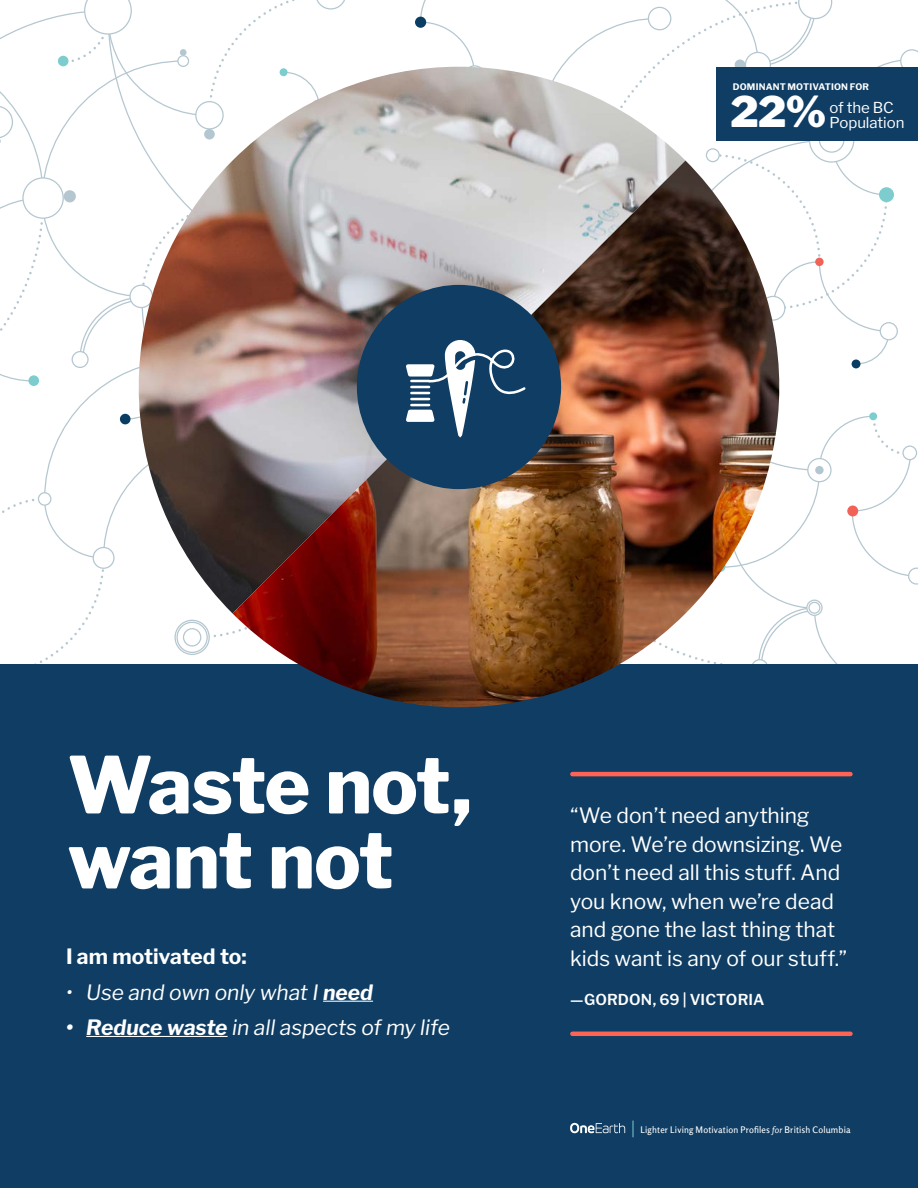
<style>
.page{position:relative;width:918px;height:1188px;background:#fff}
.page>*{position:absolute;margin:0;border:0;box-sizing:border-box;transform-origin:0 0}
.t1{font:800 78px/75px "Libre Franklin";letter-spacing:-.02em;color:#fff}
.t2{font:900 42px "Libre Franklin";color:#fff}
.t3{font:21px/28.5px "Libre Franklin";letter-spacing:-.005em;color:#fff}
.t4{font:italic 21px "Libre Franklin";color:#fff}
.t5{font:700 21px "Libre Franklin";letter-spacing:-.01em;color:#fff}
.t6{font:600 15px "Libre Franklin";letter-spacing:.01em;color:#fff}
.t7{font:15px/15px "Libre Franklin";letter-spacing:-.005em;color:#fff}
.t8{font:500 9px "Rosario";letter-spacing:.02em;color:#fff}
.t9{font:700 9px "Libre Franklin";letter-spacing:.01em;color:#fff}
.s1{font-weight:700}
.s2{font-weight:400;font-style:italic}
</style>
<div class="page">
<svg style="left:2px;top:497px;width:104px;height:167px"></svg>
<svg style="left:561px;top:0;width:336px;height:664px"></svg>
<svg style="left:807px;top:600px;width:15px;height:15px"></svg>
<div style="left:806px;top:600px;width:17px;height:16px;border:1px solid #b4c7d0;border-radius:50%"></div>
<div style="left:810px;top:118px;width:44px;height:44px;background:#fff;border-radius:50%"></div>
<div style="left:809px;top:117px;width:45px;height:46px;border:1px solid #b4c7d0;border-radius:50%"></div>
<div style="left:464px;top:65px;width:22px;height:22px;border:1px solid #b4c7d0;border-radius:50%"></div>
<svg style="left:58px;top:0;width:74px;height:65px"></svg>
<svg style="left:798px;top:0;width:34px;height:19px"></svg>
<div style="left:22px;top:177px;width:42px;height:42px;border:1px solid #b4c7d0;border-radius:50%"></div>
<div style="left:819px;top:127px;width:26px;height:26px;border:1px solid #b4c7d0;border-radius:50%"></div>
<div style="left:745px;top:52px;width:25px;height:25px;background:#fff;border-radius:50%"></div>
<div style="left:745px;top:52px;width:26px;height:26px;border:1px solid #b4c7d0;border-radius:50%"></div>
<svg style="left:141px;top:0;width:335px;height:67px"></svg>
<div style="left:38px;top:493px;width:13px;height:12px;background:#fff;border-radius:50%"></div>
<div style="left:38px;top:492px;width:13px;height:14px;border:1px solid #b4c7d0;border-radius:50%"></div>
<div style="left:58px;top:56px;width:11px;height:10px;background:#7dcdce;border-radius:50%"></div>
<div style="left:178px;top:56px;width:11px;height:10px;background:#fff;border-radius:50%"></div>
<div style="left:177px;top:55px;width:12px;height:12px;border:1px solid #b4c7d0;border-radius:50%"></div>
<div style="left:93px;top:548px;width:21px;height:20px;background:#fff;border-radius:50%"></div>
<div style="left:93px;top:547px;width:22px;height:22px;border:1px solid #b4c7d0;border-radius:50%"></div>
<div style="left:415px;top:17px;width:11px;height:11px;background:#093d63;border-radius:50%"></div>
<svg style="left:908px;top:568px;width:10px;height:17px"></svg>
<div style="left:648px;top:7px;width:23px;height:23px;background:#fff;border-radius:50%"></div>
<div style="left:648px;top:7px;width:23px;height:23px;border:1px solid #b4c7d0;border-radius:50%"></div>
<svg style="left:900px;top:49px;width:18px;height:19px"></svg>
<div style="left:706px;top:149px;width:13px;height:13px;background:#fff;border-radius:50%"></div>
<div style="left:706px;top:148px;width:14px;height:14px;border:1px solid #b4c7d0;border-radius:50%"></div>
<svg style="left:177px;top:622px;width:30px;height:30px"></svg>
<div style="left:176px;top:622px;width:32px;height:31px;border:1px solid #b4c7d0;border-radius:50%"></div>
<div style="left:184px;top:629px;width:17px;height:17px;background:#fff;border-radius:50%"></div>
<div style="left:183px;top:628px;width:18px;height:19px;border:1px solid #b4c7d0;border-radius:50%"></div>
<div style="left:72px;top:351px;width:17px;height:17px;border:1px solid #b4c7d0;border-radius:50%"></div>
<div style="left:809px;top:602px;width:11px;height:11px;background:#fff;border-radius:50%"></div>
<div style="left:808px;top:602px;width:12px;height:12px;border:1px solid #b4c7d0;border-radius:50%"></div>
<div style="left:735px;top:59px;width:10px;height:11px;background:#b4c7d0;border-radius:50%"></div>
<svg style="left:0;top:106px;width:46px;height:280px"></svg>
<div style="left:180px;top:49px;width:7px;height:7px;background:#b4c7d0;border-radius:50%"></div>
<div style="left:64px;top:190px;width:12px;height:12px;background:#b4c7d0;border-radius:50%"></div>
<div style="left:28px;top:375px;width:11px;height:11px;background:#7dcdce;border-radius:50%"></div>
<div style="left:880px;top:323px;width:17px;height:17px;background:#fff;border-radius:50%"></div>
<div style="left:880px;top:322px;width:18px;height:18px;border:1px solid #b4c7d0;border-radius:50%"></div>
<div style="left:815px;top:258px;width:9px;height:8px;background:#f16356;border-radius:50%"></div>
<div style="left:879px;top:187px;width:15px;height:15px;background:#7dcdce;border-radius:50%"></div>
<div style="left:902px;top:446px;width:15px;height:14px;border:1px solid #b4c7d0;border-radius:50%"></div>
<div style="left:0;top:664px;width:918px;height:524px;background:#0f3d63"></div>
<img style="left:107px;top:67px;width:578px;height:546px">
<img style="left:233px;top:161px;width:578px;height:547px">
<div style="left:357px;top:285px;width:204px;height:204px;background:#0f3d63;border-radius:50%"></div>
<hr style="left:323px;top:1001px;width:50px;height:1px;background:#fff">
<hr style="left:86px;top:1036px;width:142px;height:1px;background:#fff">
<div style="left:717px;top:68px;width:201px;height:73px;background:#0f3d63"></div>
<svg style="left:570px;top:1123px;width:55px;height:10px"></svg>
<svg style="left:633px;top:1121px;width:1px;height:16px"></svg>
<hr style="left:572px;top:1032px;width:278px;height:4px;background:#ff6354">
<hr style="left:572px;top:772px;width:278px;height:4px;background:#ff6354">
<img style="left:403px;top:338px;width:307px;height:241px">
<p class="t9" style="left:733px;top:79px;width:138px">DOMINANT MOTIVATION FOR</p>
<p class="t2" style="left:730px;top:79px;width:97px">22%</p>
<p class="t7" style="left:829px;top:98px;width:76px">of the BC<br>Population</p>
<p class="t1" style="left:67px;top:740px;width:406px">Waste not, want not</p>
<p class="t5" style="left:66px;top:940px;width:182px">I am motivated to:</p>
<p class="t4" style="left:66px;top:976px;width:309px">• Use and own only what I <span class="s1">need</span></p>
<p class="t4" style="left:66px;top:1011px;width:385px"><span class="s1">• Reduce waste</span> in all aspects of my life</p>
<p class="t3" style="left:570px;top:799px;width:279px">“We don’t need anything more. We’re downsizing. We don’t need all this stuff. And you know, when we’re dead and gone the last thing that kids want is any of our stuff.”</p>
<p class="t6" style="left:570px;top:987px;width:196px">—GORDON, 69 | VICTORIA</p>
<p class="t8" style="left:640px;top:1123px;width:212px">Lighter Living Motivation Profiles <span class="s2">for</span> British Columbia</p>
</div>
